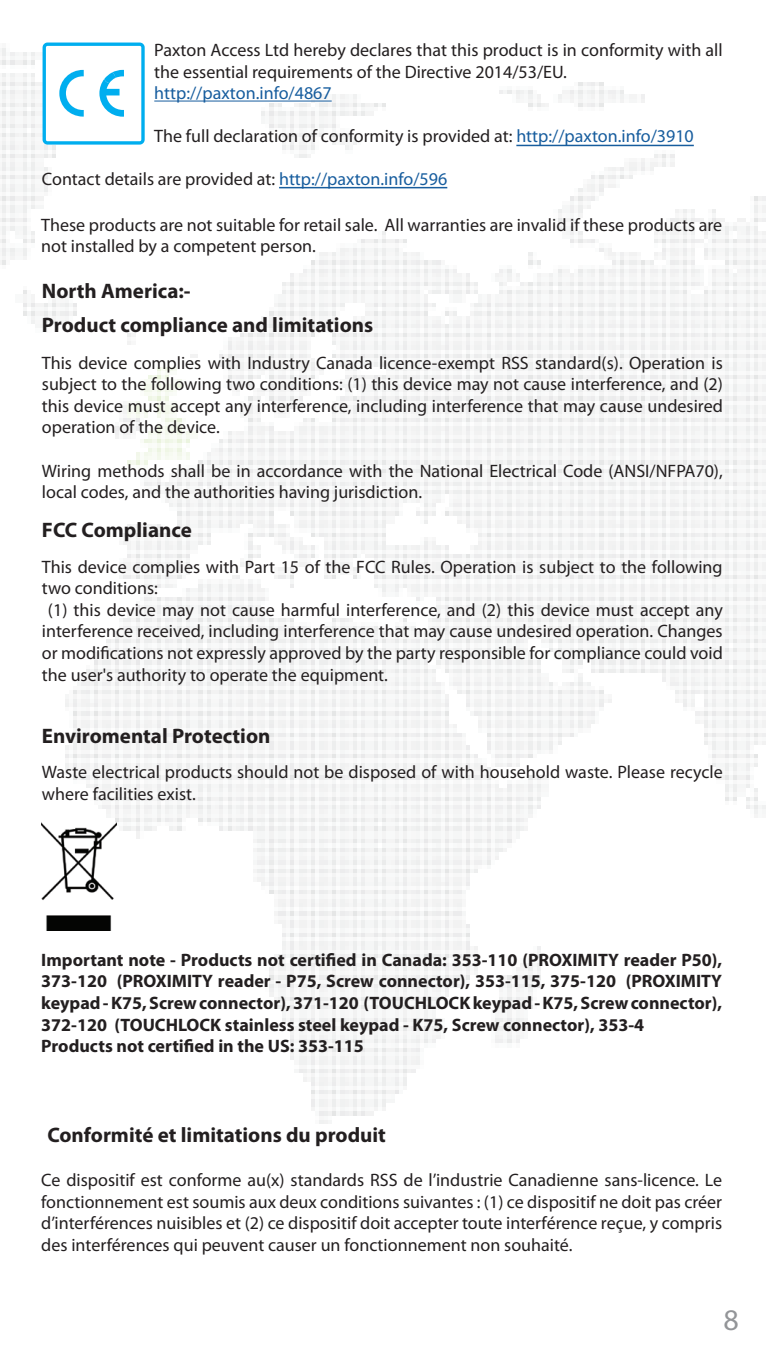
<style>
.page{position:relative;width:766px;height:1361px;background:#fff}
.page>*{position:absolute;margin:0;border:0;box-sizing:border-box;transform-origin:0 0}
.t1{font:30px "Myriad Pro";color:#939598}
.Section_title{font:700 21px "Myriad Pro";color:#231f20}
.Text_-_8pt{font:18px/21.6px "Myriad Pro";color:#231f20}
.Text_-_8pt_link{font:18px/21.6px "Myriad Pro";color:#231f20}
.Text_-_8pt-2{font:700 18px/21.6px "Myriad Pro";color:#231f20;text-align:justify}
.Text_-_8pt_link-2{font:18px "Myriad Pro";color:#175d9e}
.s1{color:#175d9e}
</style>
<div class="page">
<img style="left:0;top:42px;width:765px;height:1082px">
<svg style="left:43px;top:43px;width:102px;height:102px"></svg>
<hr style="left:154px;top:101px;width:177px;height:1px;background:#175d9e">
<hr style="left:516px;top:145px;width:177px;height:1px;background:#175d9e">
<hr style="left:279px;top:187px;width:168px;height:1px;background:#175d9e">
<img style="left:41px;top:821px;width:76px;height:109px">
<p class="Text_-_8pt_link" style="left:154px;top:39px;width:570px">Paxton Access Ltd hereby declares that this product is in conformity with all the essential requirements of the Directive 2014/53/EU.</p>
<p class="Text_-_8pt_link-2" style="left:154px;top:82px;width:179px">http://paxton.info/4867</p>
<p class="Text_-_8pt_link" style="left:154px;top:125px;width:541px">The full declaration of conformity is provided at: <span class="s1">http://paxton.info/3910</span></p>
<p class="Text_-_8pt_link" style="left:42px;top:167px;width:407px">Contact details are provided at: <span class="s1">http://paxton.info/596</span></p>
<p class="Text_-_8pt_link" style="left:41px;top:213px;width:682px">These products are not suitable for retail sale. All warranties are invalid if these products are not installed by a competent person.</p>
<p class="Section_title" style="left:42px;top:277px;width:150px">North America:-</p>
<p class="Section_title" style="left:42px;top:311px;width:333px">Product compliance and limitations</p>
<p class="Text_-_8pt" style="left:42px;top:351px;width:682px;text-align:justify">This device complies with Industry Canada licence-exempt RSS standard(s). Operation is subject to the following two conditions: (1) this device may not cause interference, and (2) this device must accept any interference, including interference that may cause undesired operation of the device.</p>
<p class="Text_-_8pt" style="left:42px;top:459px;width:682px">Wiring methods shall be in accordance with the National Electrical Code (ANSI/NFPA70), local codes, and the authorities having jurisdiction.</p>
<p class="Section_title" style="left:42px;top:516px;width:151px">FCC Compliance</p>
<p class="Text_-_8pt" style="left:42px;top:555px;width:682px">This device complies with Part 15 of the FCC Rules. Operation is subject to the following two conditions:</p>
<p class="Text_-_8pt" style="left:42px;top:598px;width:682px;text-align:justify;text-indent:6px">(1) this device may not cause harmful interference, and (2) this device must accept any interference received, including interference that may cause undesired operation. Changes or modifications not expressly approved by the party responsible for compliance could void the user's authority to operate the equipment.</p>
<p class="Section_title" style="left:42px;top:722px;width:230px">Enviromental Protection</p>
<p class="Text_-_8pt" style="left:42px;top:761px;width:682px">Waste electrical products should not be disposed of with household waste. Please recycle where facilities exist.</p>
<p class="Text_-_8pt-2" style="left:41px;top:948px;width:682px">Important note - Products not certified in Canada: 353-110 (PROXIMITY reader P50), 373-120 (PROXIMITY reader - P75, Screw connector), 353-115, 375-120 (PROXIMITY keypad - K75, Screw connector), 371-120 (TOUCHLOCK keypad - K75, Screw connector), 372-120 (TOUCHLOCK stainless steel keypad - K75, Screw connector), 353-4</p>
<p class="Text_-_8pt-2" style="left:41px;top:1034px;width:324px">Products not certified in the US: 353-115</p>
<p class="Section_title" style="left:47px;top:1121px;width:340px">Conformité et limitations du produit</p>
<p class="Text_-_8pt" style="left:41px;top:1169px;width:682px;text-align:justify">Ce dispositif est conforme au(x) standards RSS de l’industrie Canadienne sans-licence. Le fonctionnement est soumis aux deux conditions suivantes : (1) ce dispositif ne doit pas créer d’interférences nuisibles et (2) ce dispositif doit accepter toute interférence reçue, y compris des interférences qui peuvent causer un fonctionnement non souhaité.</p>
<h1 class="t1" style="left:723px;top:1301px;width:17px">8</h1>
</div>
